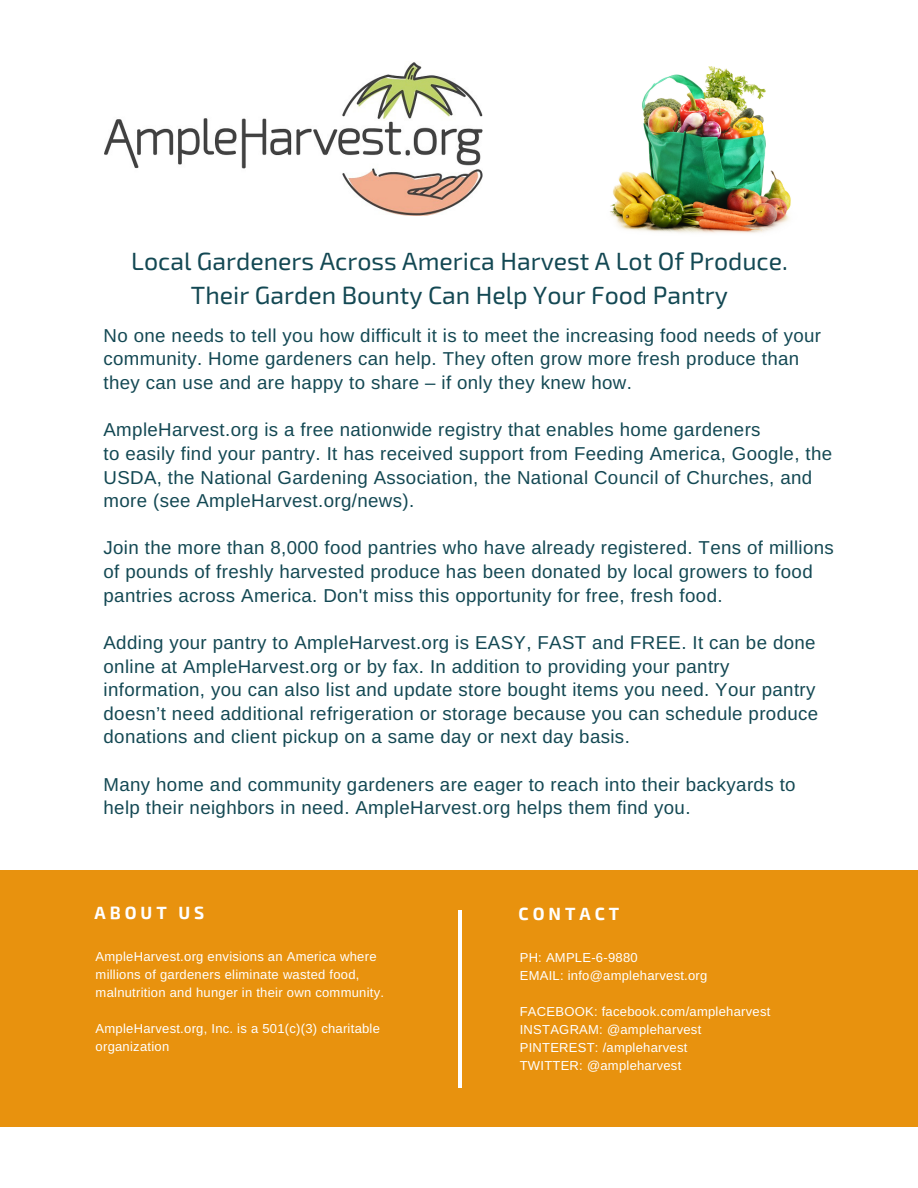
<style>
.page{position:relative;width:918px;height:1188px;background:#fff}
.page>*{position:absolute;margin:0;border:0;box-sizing:border-box;transform-origin:0 0}
.t1{font:24.9px/33.8px "Exo 2";color:#134853;text-align:center}
.t2{font:18.75px/23.7px "Arimo";letter-spacing:.02em;color:#134853}
.t3{font:700 17.4px "Exo 2";letter-spacing:.23em;color:#fff}
.t4{font:13.05px/18px "Arimo";letter-spacing:.02em;color:#fff}
</style>
<div class="page">
<div style="left:0;top:871px;width:918px;height:256px;background:#e8920e"></div>
<hr style="left:458px;top:910px;width:3px;height:178px;background:#fff">
<img style="left:105px;top:62px;width:378px;height:154px">
<img style="left:610px;top:66px;width:181px;height:167px">
<h1 class="t1" style="left:131px;top:243px;width:658px">Local Gardeners Across America Harvest A Lot Of Produce.<br>Their Garden Bounty Can Help Your Food Pantry</h1>
<p class="t2" style="left:104px;top:323px;width:719px">No one needs to tell you how difficult it is to meet the increasing food needs of your community. Home gardeners can help. They often grow more fresh produce than they can use and are happy to share – if only they knew how.</p>
<p class="t2" style="left:104px;top:418px;width:730px">AmpleHarvest.org is a free nationwide registry that enables home gardeners<br>to easily find your pantry. It has received support from Feeding America, Google, the USDA, the National Gardening Association, the National Council of Churches, and more (see AmpleHarvest.org/news).</p>
<p class="t2" style="left:104px;top:536px;width:732px">Join the more than 8,000 food pantries who have already registered. Tens of millions of pounds of freshly harvested produce has been donated by local growers to food pantries across America. Don't miss this opportunity for free, fresh food.</p>
<p class="t2" style="left:104px;top:631px;width:716px">Adding your pantry to AmpleHarvest.org is EASY, FAST and FREE. It can be done online at AmpleHarvest.org or by fax. In addition to providing your pantry information, you can also list and update store bought items you need. Your pantry doesn’t need additional refrigeration or storage because you can schedule produce donations and client pickup on a same day or next day basis.</p>
<p class="t2" style="left:104px;top:772px;width:694px">Many home and community gardeners are eager to reach into their backyards to help their neighbors in need. AmpleHarvest.org helps them find you.</p>
<p class="t3" style="left:94px;top:902px;width:111px">ABOUT US</p>
<p class="t4" style="left:96px;top:947px;width:290px">AmpleHarvest.org envisions an America where millions of gardeners eliminate wasted food, malnutrition and hunger in their own community.</p>
<p class="t4" style="left:96px;top:1019px;width:286px">AmpleHarvest.org, Inc. is a 501(c)(3) charitable organization</p>
<p class="t3" style="left:519px;top:903px;width:102px">CONTACT</p>
<p class="t4" style="left:520px;top:948px;width:189px">PH: AMPLE-6-9880<br>EMAIL: info@ampleharvest.org</p>
<p class="t4" style="left:520px;top:1002px;width:252px">FACEBOOK: facebook.com/ampleharvest<br>INSTAGRAM: @ampleharvest<br>PINTEREST: /ampleharvest<br>TWITTER: @ampleharvest</p>
</div>
